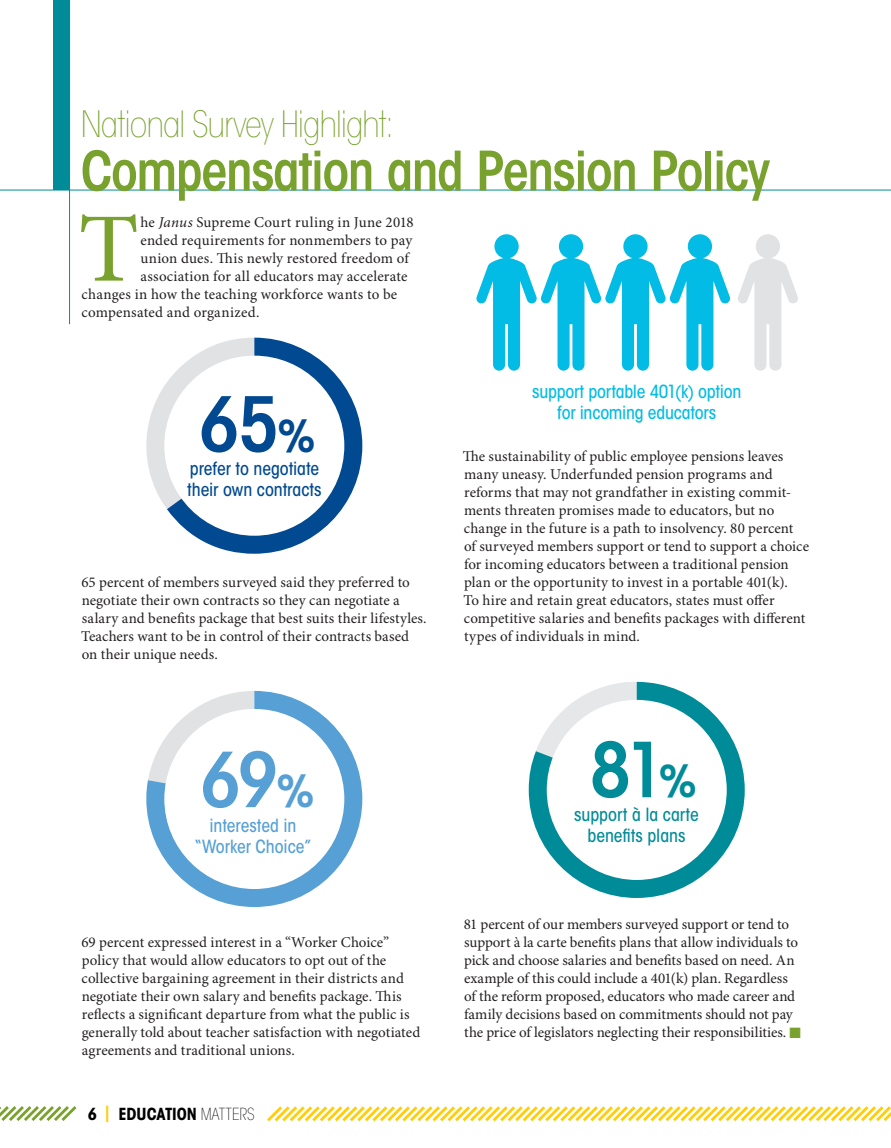
<style>
.page{position:relative;width:891px;height:1148px;background:#fff}
.page>*{position:absolute;margin:0;border:0;box-sizing:border-box;transform-origin:0 0}
.Drop_cap-smaller{font:98.1px "Minion Pro";color:#78a22d}
.Body_Text{font:600 condensed 75px "ITC Avant Garde Std";color:#008b98}
.Body_Text-2{font:600 condensed 75px "ITC Avant Garde Std";color:#014990}
.Body_Text-3{font:600 condensed 75px "ITC Avant Garde Std";color:#56a0d5}
.Headline{font:600 condensed 54px "ITC Avant Garde Std";letter-spacing:-.03em;color:#78a22d}
.Headline-2{font:200 condensed 36px "ITC Avant Garde Std";letter-spacing:-.03em;color:#78a22d}
.Chart_Caption{font:500 condensed 18px/21px "ITC Avant Garde Std";letter-spacing:-.015em;color:#02bce5;text-align:center}
.Chart_Caption-2{font:500 condensed 18px/21px "ITC Avant Garde Std";letter-spacing:-.005em;color:#014990}
.Body_Text-4{font:500 condensed 18px/21px "ITC Avant Garde Std";letter-spacing:-.005em;color:#008b98;text-align:center}
.Chart_Caption-3{font:500 condensed 18px/21px "ITC Avant Garde Std";letter-spacing:-.005em;color:#56a0d5;text-align:center}
.t1{font:700 condensed 16.5px "ITC Avant Garde Std";letter-spacing:-.005em;color:#000}
.Body_Text-5{font:15px/18px "Minion Pro";color:#231f20}
.Drop_cap-smaller-2{font:15px "Minion Pro";letter-spacing:.01em;color:#231f20}
.s1{font-style:italic}
.s2{font-weight:700;font-size:43.5px}
.s3{color:#fece08}
.s4{font-weight:200}
.s5{color:#78a22d}
</style>
<div class="page">
<svg style="left:0;top:1106px;width:77px;height:15px"></svg>
<hr style="left:69px;top:0;width:1px;height:324px;background:#008b98">
<div style="left:53px;top:0;width:17px;height:190px;background:#008b98"></div>
<hr style="left:0;top:190px;width:891px;height:1px;background:#008b98">
<svg style="left:529px;top:682px;width:216px;height:216px"></svg>
<div style="left:547px;top:700px;width:180px;height:180px;background:#fff;border-radius:50%"></div>
<svg style="left:146px;top:383px;width:21px;height:126px"></svg>
<svg style="left:167px;top:338px;width:195px;height:215px"></svg>
<div style="left:164px;top:355px;width:180px;height:180px;background:#fff;border-radius:50%"></div>
<svg style="left:146px;top:691px;width:216px;height:216px"></svg>
<div style="left:164px;top:709px;width:180px;height:180px;background:#fff;border-radius:50%"></div>
<svg style="left:738px;top:234px;width:60px;height:136px"></svg>
<svg style="left:476px;top:234px;width:254px;height:136px"></svg>
<svg style="left:267px;top:1106px;width:624px;height:16px"></svg>
<p class="Headline-2" style="left:81px;top:103px;width:315px">National Survey Highlight:</p>
<p class="Headline" style="left:81px;top:137px;width:691px">Compensation and Pension Policy</p>
<p class="Drop_cap-smaller" style="left:78px;top:191px;width:62px">T</p>
<p class="Drop_cap-smaller-2" style="left:141px;top:213px;width:275px">he <span class="s1">Janus</span> Supreme Court ruling in June 2018</p>
<p class="Drop_cap-smaller-2" style="left:141px;top:231px;width:273px">ended requirements for nonmembers to pay</p>
<p class="Drop_cap-smaller-2" style="left:140px;top:249px;width:270px">union dues. This newly restored freedom of</p>
<p class="Drop_cap-smaller-2" style="left:140px;top:267px;width:269px">association for all educators may accelerate</p>
<p class="Drop_cap-smaller-2" style="left:82px;top:285px;width:317px">changes in how the teaching workforce wants to be</p>
<p class="Drop_cap-smaller-2" style="left:82px;top:303px;width:180px">compensated and organized.</p>
<p class="Body_Text-2" style="left:199px;top:377px;width:119px">65<span class="s2">%</span></p>
<p class="Chart_Caption-2" style="left:187px;top:458px;width:136px">prefer to negotiate their own contracts</p>
<p class="Body_Text-5" style="left:81px;top:573px;width:347px">65 percent of members surveyed said they preferred to negotiate their own contracts so they can negotiate a salary and benefits package that best suits their lifestyles.<br>Teachers want to be in control of their contracts based on their unique needs.</p>
<p class="Body_Text-3" style="left:200px;top:733px;width:116px">69<span class="s2">%</span></p>
<p class="Chart_Caption-3" style="left:195px;top:814px;width:118px">interested in “Worker Choice”</p>
<p class="Body_Text-5" style="left:81px;top:933px;width:340px">69 percent expressed interest in a “Worker Choice” policy that would allow educators to opt out of the collective bargaining agreement in their districts and negotiate their own salary and benefits package. This reflects a significant departure from what the public is generally told about teacher satisfaction with negotiated agreements and traditional unions.</p>
<p class="t1" style="left:88px;top:1103px;width:168px">6 <span class="s3">|</span> EDUCATION <span class="s4">MATTERS</span></p>
<p class="Chart_Caption" style="left:532px;top:381px;width:211px">support portable 401(k) option for incoming educators</p>
<p class="Body_Text-5" style="left:463px;top:447px;width:348px">The sustainability of public employee pensions leaves many uneasy. Underfunded pension programs and reforms that may not grandfather in existing commit&shy;ments threaten promises made to educators, but no change in the future is a path to insolvency. 80 percent<br>of surveyed members support or tend to support a choice for incoming educators between a traditional pension plan or the opportunity to invest in a portable 401(k).<br>To hire and retain great educators, states must offer competitive salaries and benefits packages with different types of individuals in mind.</p>
<p class="Body_Text" style="left:590px;top:723px;width:109px">81<span class="s2">%</span></p>
<p class="Body_Text-4" style="left:574px;top:804px;width:126px">support à la carte benefits plans</p>
<p class="Body_Text-5" style="left:464px;top:915px;width:339px">81 percent of our members surveyed support or tend to support à la carte benefits plans that allow individuals to pick and choose salaries and benefits based on need. An example of this could include a 401(k) plan. Regardless of the reform proposed, educators who made career and family decisions based on commitments should not pay the price of legislators neglecting their responsibilities. <span class="s5">■</span></p>
</div>
